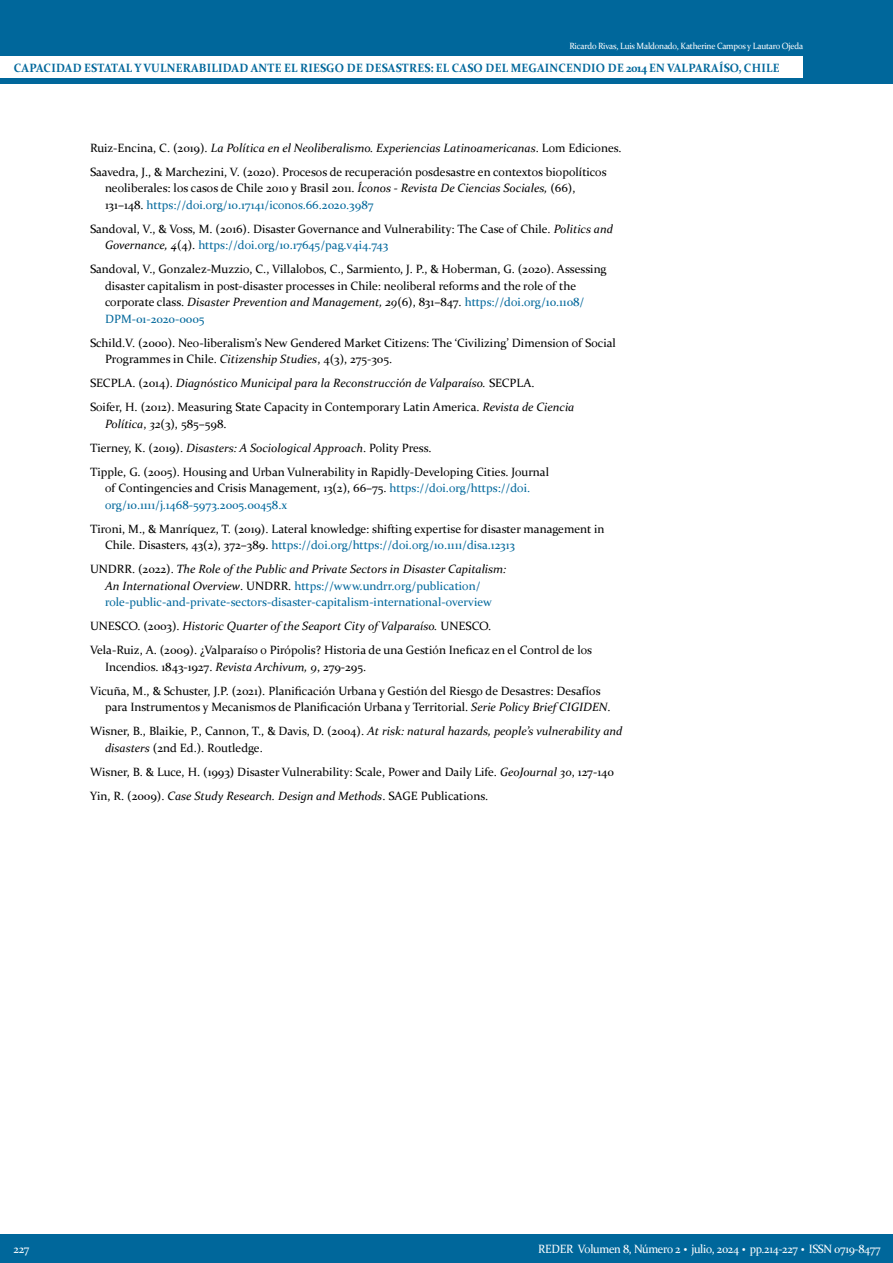
<style>
.page{position:relative;width:893px;height:1263px;background:#fff}
.page>*{position:absolute;margin:0;border:0;box-sizing:border-box;transform-origin:0 0}
.Referencias{font:12px/16.5px "Constantia";color:#000}
.Referencias-2{font:italic 12px "Constantia";color:#000}
.Referencias-3{font:12px/16.5px "Constantia";color:#00679b}
.t1{font:700 12px "Constantia";letter-spacing:.02em;color:#00679b;scale:.95 1}
.t2{font:12px "Constantia";letter-spacing:-.025em;color:#fff;scale:.95 1}
.t3{font:9px "Constantia";letter-spacing:-.025em;color:#fff;scale:.95 1}
.s1{font-style:normal}
.s2{font-style:italic}
.s3{color:#00679b}
.s4{color:#000}
.s5{font-style:italic;color:#000}
.s6{font-weight:700;font-size:18px}
</style>
<div class="page">
<div style="left:0;top:0;width:893px;height:84px;background:#00679b"></div>
<div style="left:0;top:56px;width:803px;height:22px;background:#fff"></div>
<div style="left:0;top:1234px;width:893px;height:29px;background:#00679b"></div>
<p class="t3" style="left:569px;top:40px;width:248px">Ricardo Rivas, Luis Maldonado, Katherine Campos y Lautaro Ojeda</p>
<p class="t1" style="left:14px;top:59px;width:808px">CAPACIDAD ESTATAL Y VULNERABILIDAD ANTE EL RIESGO DE DESASTRES: EL CASO DEL MEGAINCENDIO DE 2014 EN VALPARAÍSO, CHILE</p>
<p class="Referencias-2" style="left:90px;top:139px;width:533px"><span class="s1">Ruiz-Encina, C. (2019).</span> La Política en el Neoliberalismo. Experiencias Latinoamericanas<span class="s1">. Lom Ediciones.</span></p>
<p class="Referencias" style="left:105px;top:163px;width:503px;text-indent:-15px">Saavedra, J., &amp; Marchezini, V. (2020). Procesos de recuperación posdesastre en contextos biopolíticos neoliberales: los casos de Chile 2010 y Brasil 2011. <span class="s2">Íconos - Revista De Ciencias Sociales,</span> (66),<br>131–148. <span class="s3">https://doi.org/10.17141/iconos.66.2020.3987</span></p>
<p class="Referencias" style="left:105px;top:220px;width:510px;text-indent:-15px">Sandoval, V., &amp; Voss, M. (2016). Disaster Governance and Vulnerability: The Case of Chile. <span class="s2">Politics and<br>Governance, 4</span>(4). <span class="s3">https://doi.org/10.17645/pag.v4i4.743</span></p>
<p class="Referencias" style="left:105px;top:260px;width:503px;text-indent:-15px">Sandoval, V., Gonzalez-Muzzio, C., Villalobos, C., Sarmiento, J. P., &amp; Hoberman, G. (2020). Assessing disaster capitalism in post-disaster processes in Chile: neoliberal reforms and the role of the corporate class. <span class="s2">Disaster Prevention and Management, 29</span>(6), 831–847. <span class="s3">https://doi.org/10.1108/ DPM-01-2020-0005</span></p>
<p class="Referencias" style="left:105px;top:334px;width:512px;text-indent:-15px">Schild.V. (2000). Neo-liberalism’s New Gendered Market Citizens: The ‘Civilizing’ Dimension of Social<br>Programmes in Chile. <span class="s2">Citizenship Studies</span>, 4(3), 275-305.</p>
<p class="Referencias-2" style="left:90px;top:375px;width:446px"><span class="s1">SECPLA. (2014).</span> Diagnóstico Municipal para la Reconstrucción de Valparaíso. <span class="s1">SECPLA.</span></p>
<p class="Referencias" style="left:105px;top:398px;width:471px;text-indent:-15px">Soifer, H. (2012). Measuring State Capacity in Contemporary Latin America. <span class="s2">Revista de Ciencia<br>Política</span>, <span class="s2">32</span>(3), 585–598.</p>
<p class="Referencias-2" style="left:90px;top:439px;width:343px"><span class="s1">Tierney, K. (2019).</span> Disasters: A Sociological Approach<span class="s1">. Polity Press.</span></p>
<p class="Referencias" style="left:105px;top:463px;width:445px;text-indent:-15px">Tipple, G. (2005). Housing and Urban Vulnerability in Rapidly-Developing Cities. Journal of Contingencies and Crisis Management, 13(2), 66–75. <span class="s3">https://doi.org/https://doi. org/10.1111/j.1468-5973.2005.00458.x</span></p>
<p class="Referencias" style="left:105px;top:520px;width:501px;text-indent:-15px">Tironi, M., &amp; Manríquez, T. (2019). Lateral knowledge: shifting expertise for disaster management in<br>Chile. Disasters, 43(2), 372–389. <span class="s3">https://doi.org/https://doi.org/10.1111/disa.12313</span></p>
<p class="Referencias-3" style="left:105px;top:560px;width:403px;text-indent:-15px"><span class="s4">UNDRR. (2022).</span> <span class="s5">The Role of the Public and Private Sectors in Disaster Capitalism:<br>An International Overview</span><span class="s4">. UNDRR.</span> https://www.undrr.org/publication/ role-public-and-private-sectors-disaster-capitalism-international-overview</p>
<p class="Referencias-2" style="left:90px;top:618px;width:403px"><span class="s1">UNESCO. (2003).</span> Historic Quarter of the Seaport City of Valparaíso. <span class="s1">UNESCO.</span></p>
<p class="Referencias" style="left:105px;top:641px;width:489px;text-indent:-15px">Vela-Ruiz, A. (2009). ¿Valparaíso o Pirópolis? Historia de una Gestión Ineficaz en el Control de los<br>Incendios. 1843-1927. <span class="s2">Revista Archivum, 9</span>, 279-295.</p>
<p class="Referencias" style="left:105px;top:682px;width:507px;text-indent:-15px">Vicuña, M., &amp; Schuster, J.P. (2021). Planificación Urbana y Gestión del Riesgo de Desastres: Desafíos para Instrumentos y Mecanismos de Planificación Urbana y Territorial. <span class="s2">Serie Policy Brief CIGIDEN</span>.</p>
<p class="Referencias" style="left:105px;top:722px;width:519px;text-indent:-15px">Wisner, B., Blaikie, P., Cannon, T., &amp; Davis, D. (2004). <span class="s2">At risk: natural hazards, people’s vulnerability and disasters</span> (2nd Ed.). Routledge.</p>
<p class="Referencias" style="left:90px;top:763px;width:525px">Wisner, B. &amp; Luce, H. (1993) Disaster Vulnerability: Scale, Power and Daily Life. <span class="s2">GeoJournal 30</span>, 127-140</p>
<p class="Referencias-2" style="left:90px;top:787px;width:400px"><span class="s1">Yin, R. (2009).</span> Case Study Research. Design and Methods<span class="s1">. SAGE Publications.</span></p>
<p class="t2" style="left:14px;top:1241px;width:18px">227</p>
<p class="t2" style="left:538px;top:1240px;width:362px">REDER Volumen 8, Número 2 <span class="s6">·</span> julio, 2024 <span class="s6">·</span> pp.214-227 <span class="s6">·</span> ISSN 0719-8477</p>
</div>
